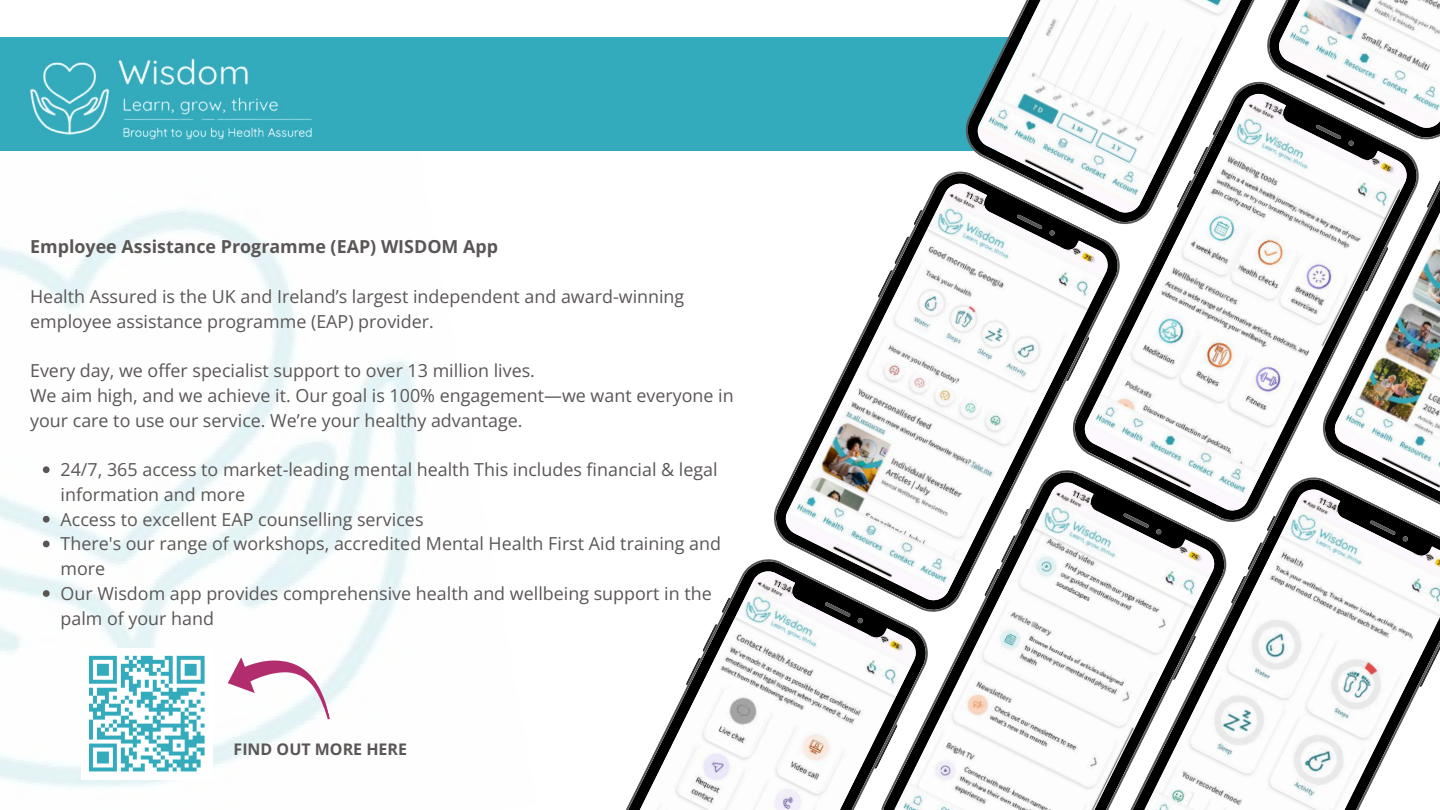
<style>
.page{position:relative;width:1440px;height:810px;background:#fff}
.page>*{position:absolute;margin:0;border:0;box-sizing:border-box;transform-origin:0 0}
.t1{font:17.9px/24.8px "Open Sans";color:#5b5656}
.t2{font:700 17.9px "Open Sans";color:#5b5656}
.t3{font:700 16px "Open Sans";color:#5b5656}
</style>
<div class="page">
<svg style="left:773px;top:171px;width:296px;height:386px"></svg>
<svg style="left:1069px;top:183px;width:250px;height:292px"></svg>
<svg style="left:876px;top:468px;width:352px;height:342px"></svg>
<img style="left:0;top:208px;width:417px;height:580px">
<svg style="left:626px;top:557px;width:304px;height:253px"></svg>
<div style="left:0;top:38px;width:1053px;height:113px;background:#34abbd"></div>
<svg style="left:962px;top:0;width:352px;height:228px"></svg>
<img style="left:1319px;top:146px;width:121px;height:329px">
<svg style="left:1123px;top:475px;width:317px;height:335px"></svg>
<svg style="left:1263px;top:0;width:177px;height:146px"></svg>
<img style="left:0;top:37px;width:402px;height:103px">
<svg style="left:43px;top:466px;width:7px;height:7px"></svg>
<svg style="left:43px;top:516px;width:7px;height:7px"></svg>
<svg style="left:43px;top:541px;width:7px;height:6px"></svg>
<svg style="left:43px;top:590px;width:7px;height:7px"></svg>
<div style="left:81px;top:648px;width:132px;height:131px;background:#fff"></div>
<svg style="left:89px;top:655px;width:116px;height:117px"></svg>
<svg style="left:228px;top:657px;width:102px;height:63px"></svg>
<p class="t2" style="left:30px;top:234px;width:469px">Employee Assistance Programme (EAP) WISDOM App</p>
<p class="t1" style="left:30px;top:284px;width:656px">Health Assured is the UK and Ireland’s largest independent and award-winning employee assistance programme (EAP) provider.</p>
<p class="t1" style="left:30px;top:358px;width:705px">Every day, we offer specialist support to over 13 million lives.<br>We aim high, and we achieve it. Our goal is 100% engagement—we want everyone in your care to use our service. We’re your healthy advantage.</p>
<p class="t1" style="left:61px;top:457px;width:662px">24/7, 365 access to market-leading mental health This includes financial &amp; legal information and more<br>Access to excellent EAP counselling services<br>There's our range of workshops, accredited Mental Health First Aid training and more<br>Our Wisdom app provides comprehensive health and wellbeing support in the palm of your hand</p>
<p class="t3" style="left:234px;top:738px;width:175px">FIND OUT MORE HERE</p>
</div>
